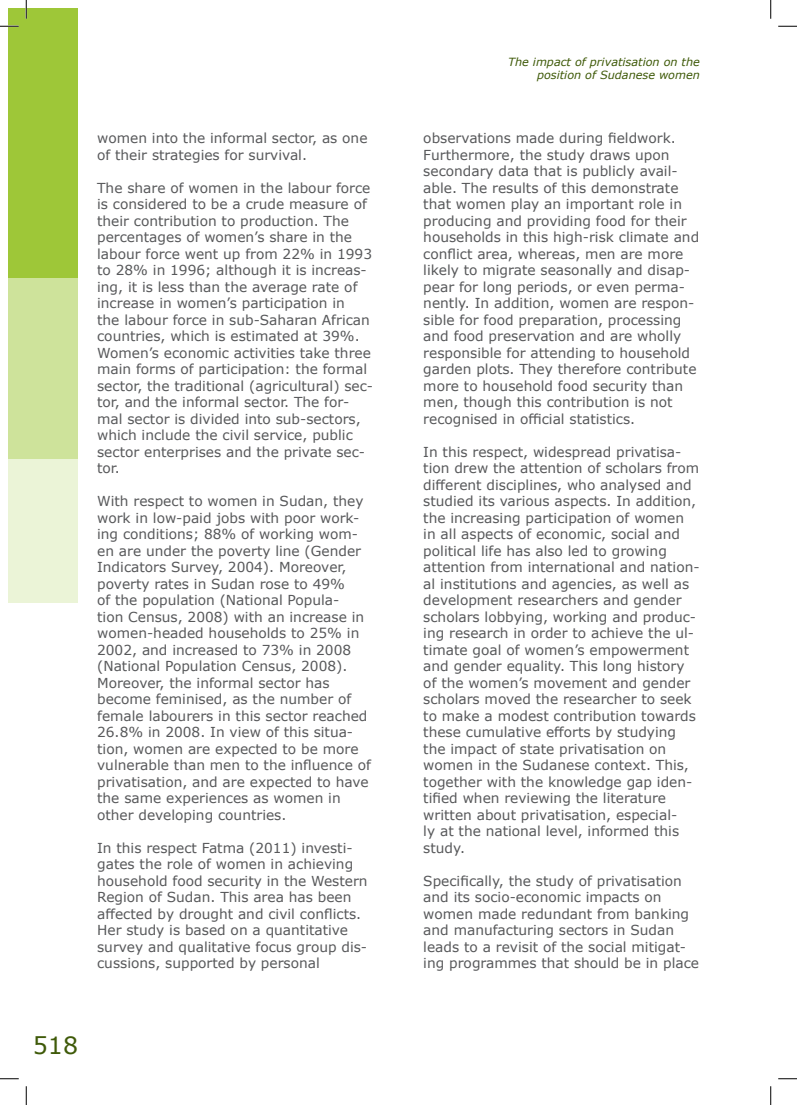
<style>
.page{position:relative;width:797px;height:1105px;background:#fff}
.page>*{position:absolute;margin:0;border:0;box-sizing:border-box;transform-origin:0 0}
.t1{font:23.75px "Verdana";color:#3f5a09}
.t2{font:13.75px/16.5px "Verdana";color:#57585a}
.t3{font:italic 11.25px/13.5px "Verdana";color:#3f5a09;text-align:right}
</style>
<div class="page">
<div style="left:9px;top:9px;width:69px;height:269px;background:#9ec738"></div>
<div style="left:9px;top:278px;width:69px;height:181px;background:#cee39b"></div>
<div style="left:9px;top:459px;width:69px;height:144px;background:#ebf4d7"></div>
<svg style="left:0;top:25px;width:19px;height:2px"></svg>
<svg style="left:778px;top:25px;width:19px;height:2px"></svg>
<svg style="left:0;top:1078px;width:19px;height:1px"></svg>
<svg style="left:778px;top:1078px;width:19px;height:1px"></svg>
<svg style="left:25px;top:0;width:2px;height:19px"></svg>
<svg style="left:25px;top:1086px;width:2px;height:19px"></svg>
<svg style="left:770px;top:0;width:1px;height:19px"></svg>
<svg style="left:770px;top:1086px;width:1px;height:19px"></svg>
<p class="t2" style="left:97px;top:130px;width:272px">women into the informal sector, as one of their strategies for survival.</p>
<p class="t2" style="left:97px;top:179px;width:277px">The share of women in the labour force is considered to be a crude measure of their contribution to production. The percentages of women’s share in the labour force went up from 22% in 1993 to 28% in 1996; although it is increas&shy;ing, it is less than the average rate of increase in women’s participation in<br>the labour force in sub-Saharan African countries, which is estimated at 39%.<br>Women’s economic activities take three main forms of participation: the formal sector, the traditional (agricultural) sec&shy;tor, and the informal sector. The for&shy;mal sector is divided into sub-sectors, which include the civil service, public sector enterprises and the private sec&shy;tor.</p>
<p class="t2" style="left:97px;top:493px;width:275px">With respect to women in Sudan, they work in low-paid jobs with poor work&shy;ing conditions; 88% of working wom&shy;en are under the poverty line (Gender Indicators Survey, 2004). Moreover, poverty rates in Sudan rose to 49%<br>of the population (National Popula-<br>tion Census, 2008) with an increase in women-headed households to 25% in 2002, and increased to 73% in 2008 (National Population Census, 2008).<br>Moreover, the informal sector has become feminised, as the number of female labourers in this sector reached 26.8% in 2008. In view of this situa&shy;tion, women are expected to be more vulnerable than men to the influence of privatisation, and are expected to have the same experiences as women in other developing countries.</p>
<p class="t2" style="left:97px;top:839px;width:272px">In this respect Fatma (2011) investi&shy;gates the role of women in achieving household food security in the Western Region of Sudan. This area has been affected by drought and civil conflicts.<br>Her study is based on a quantitative survey and qualitative focus group dis&shy;cussions, supported by personal</p>
<h1 class="t1" style="left:33px;top:1029px;width:47px">518</h1>
<p class="t3" style="left:508px;top:55px;width:193px">The impact of privatisation on the position of Sudanese women</p>
<p class="t2" style="left:423px;top:130px;width:277px">observations made during fieldwork.<br>Furthermore, the study draws upon secondary data that is publicly avail&shy;able. The results of this demonstrate that women play an important role in producing and providing food for their households in this high-risk climate and conflict area, whereas, men are more likely to migrate seasonally and disap&shy;pear for long periods, or even perma&shy;nently. In addition, women are respon&shy;sible for food preparation, processing and food preservation and are wholly responsible for attending to household garden plots. They therefore contribute more to household food security than men, though this contribution is not recognised in official statistics.</p>
<p class="t2" style="left:423px;top:443px;width:278px">In this respect, widespread privatisa&shy;tion drew the attention of scholars from different disciplines, who analysed and studied its various aspects. In addition, the increasing participation of women in all aspects of economic, social and political life has also led to growing attention from international and nation&shy;al institutions and agencies, as well as development researchers and gender scholars lobbying, working and produc&shy;ing research in order to achieve the ul&shy;timate goal of women’s empowerment and gender equality. This long history of the women’s movement and gender scholars moved the researcher to seek to make a modest contribution towards these cumulative efforts by studying the impact of state privatisation on women in the Sudanese context. This, together with the knowledge gap iden&shy;tified when reviewing the literature written about privatisation, especial-<br>ly at the national level, informed this study.</p>
<p class="t2" style="left:423px;top:872px;width:277px">Specifically, the study of privatisation and its socio-economic impacts on women made redundant from banking and manufacturing sectors in Sudan leads to a revisit of the social mitigat&shy;ing programmes that should be in place</p>
</div>
